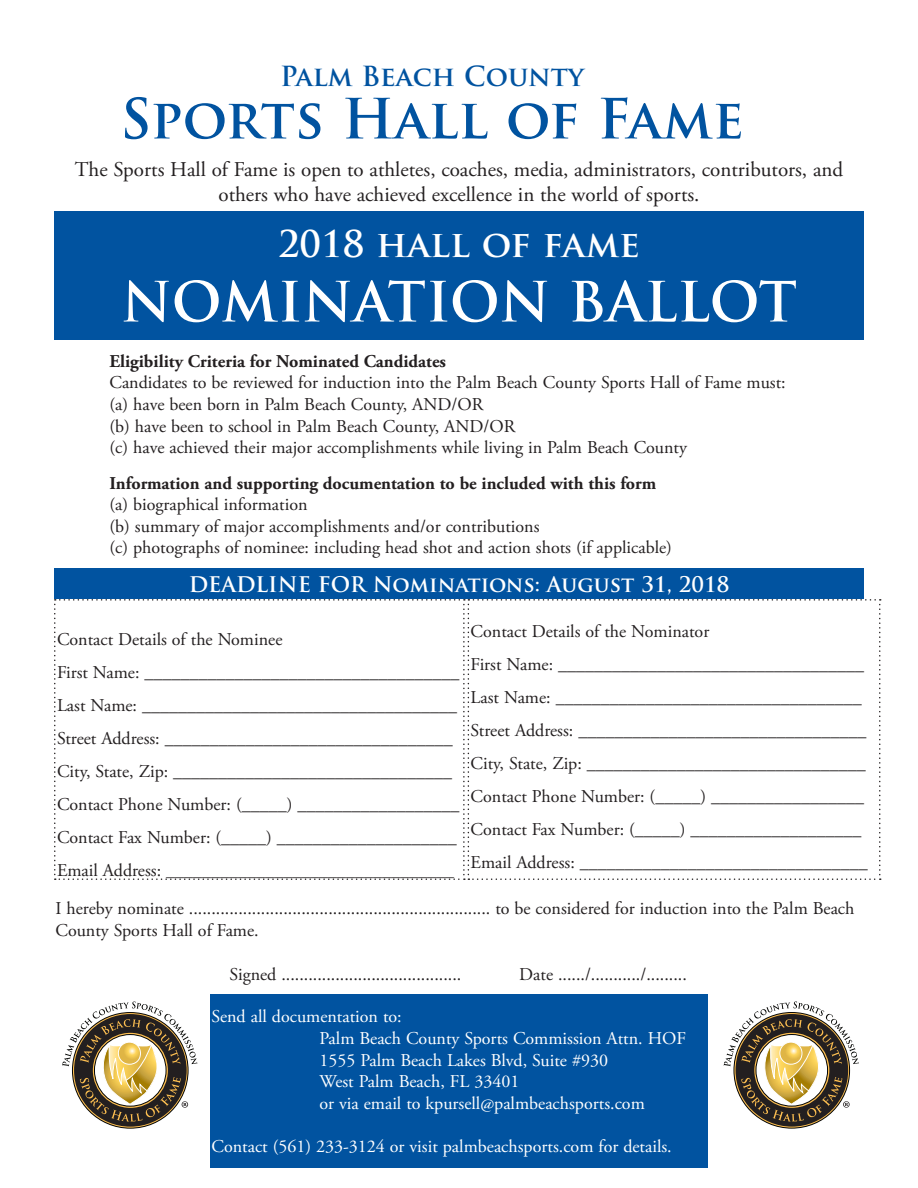
<style>
.page{position:relative;width:918px;height:1188px;background:#fff}
.page>*{position:absolute;margin:0;border:0;box-sizing:border-box;transform-origin:0 0}
.t1{font:700 54px "Trajan Pro";color:#0153a0}
.t2{font:700 54px "Trajan Pro";letter-spacing:-.005em;color:#fff}
.t3{font:700 36px "Trajan Pro";color:#fff}
.t4{font:700 27px "Trajan Pro";color:#0153a0}
.t5{font:21px/25.2px "Adobe Garamond Pro";color:#231f20;text-align:center}
.t6{font:700 21px "Trajan Pro";color:#fff}
.t7{font:18px/33px "Adobe Garamond Pro";color:#231f20}
.t8{font:18px/21.6px "Adobe Garamond Pro";color:#fff}
.t9{font:700 18px "Adobe Garamond Pro";color:#231f20}
</style>
<div class="page">
<div style="left:54px;top:212px;width:810px;height:128px;background:#0153a0"></div>
<div style="left:210px;top:994px;width:498px;height:174px;background:#0153a0"></div>
<div style="left:54px;top:568px;width:810px;height:31px;background:#0153a0"></div>
<svg style="left:54px;top:599px;width:827px;height:281px"></svg>
<svg style="left:724px;top:1001px;width:135px;height:127px"></svg>
<svg style="left:780px;top:1042px;width:22px;height:22px"></svg>
<div style="left:779px;top:1042px;width:23px;height:23px;border:1px solid #fff;border-radius:50%"></div>
<svg style="left:62px;top:1001px;width:135px;height:127px"></svg>
<svg style="left:118px;top:1042px;width:22px;height:22px"></svg>
<div style="left:118px;top:1042px;width:23px;height:23px;border:1px solid #fff;border-radius:50%"></div>
<h3 class="t4" style="left:280px;top:59px;width:305px">Palm Beach County</h3>
<h1 class="t1" style="left:120px;top:85px;width:625px">Sports Hall of Fame</h1>
<p class="t5" style="left:75px;top:157px;width:770px">The Sports Hall of Fame is open to athletes, coaches, media, administrators, contributors, and others who have achieved excellence in the world of sports.</p>
<h2 class="t3" style="left:278px;top:221px;width:363px">2018 hall of fame</h2>
<h1 class="t2" style="left:121px;top:268px;width:677px">NOMINATION BALLOT</h1>
<p class="t9" style="left:110px;top:351px;width:338px">Eligibility Criteria for Nominated Candidates</p>
<p class="t7" style="left:110px;top:373px;width:678px;line-height:21.6px">Candidates to be reviewed for induction into the Palm Beach County Sports Hall of Fame must: (a) have been born in Palm Beach County, AND/OR<br>(b) have been to school in Palm Beach County, AND/OR<br>(c) have achieved their major accomplishments while living in Palm Beach County</p>
<p class="t9" style="left:110px;top:472px;width:548px">Information and supporting documentation to be included with this form</p>
<p class="t7" style="left:110px;top:494px;width:564px;line-height:21.6px">(a) biographical information<br>(b) summary of major accomplishments and/or contributions<br>(c) photographs of nominee: including head shot and action shots (if applicable)</p>
<p class="t6" style="left:189px;top:571px;width:542px">DEADLINE FOR Nominations: August 31, 2018</p>
<p class="t7" style="left:471px;top:615px;width:399px">Contact Details of the Nominator<br>First Name: __________________________________ Last Name: __________________________________ Street Address: ________________________________ City, State, Zip: _______________________________ Contact Phone Number: (_____) _________________ Contact Fax Number: (_____) ___________________ Email Address: ________________________________</p>
<p class="t7" style="left:57px;top:624px;width:404px">Contact Details of the Nominee<br>First Name: ___________________________________ Last Name: ___________________________________ Street Address: ________________________________ City, State, Zip: _______________________________ Contact Phone Number: (_____) __________________ Contact Fax Number: (_____) ____________________ Email Address: ________________________________</p>
<p class="t7" style="left:56px;top:898px;width:800px;line-height:21.6px">I hereby nominate ................................................................... to be considered for induction into the Palm Beach<br>County Sports Hall of Fame.</p>
<p class="t7" style="left:230px;top:958px;width:233px">Signed ........................................</p>
<p class="t7" style="left:519px;top:958px;width:169px">Date ....../.........../.........</p>
<p class="t8" style="left:320px;top:1006px;width:368px;text-indent:-108px">Send all documentation to:<br>Palm Beach County Sports Commission Attn. HOF 1555 Palm Beach Lakes Blvd, Suite #930<br>West Palm Beach, FL 33401<br>or via email to kpursell@palmbeachsports.com</p>
<p class="t8" style="left:212px;top:1136px;width:462px">Contact (561) 233-3124 or visit palmbeachsports.com for details.</p>
</div>
